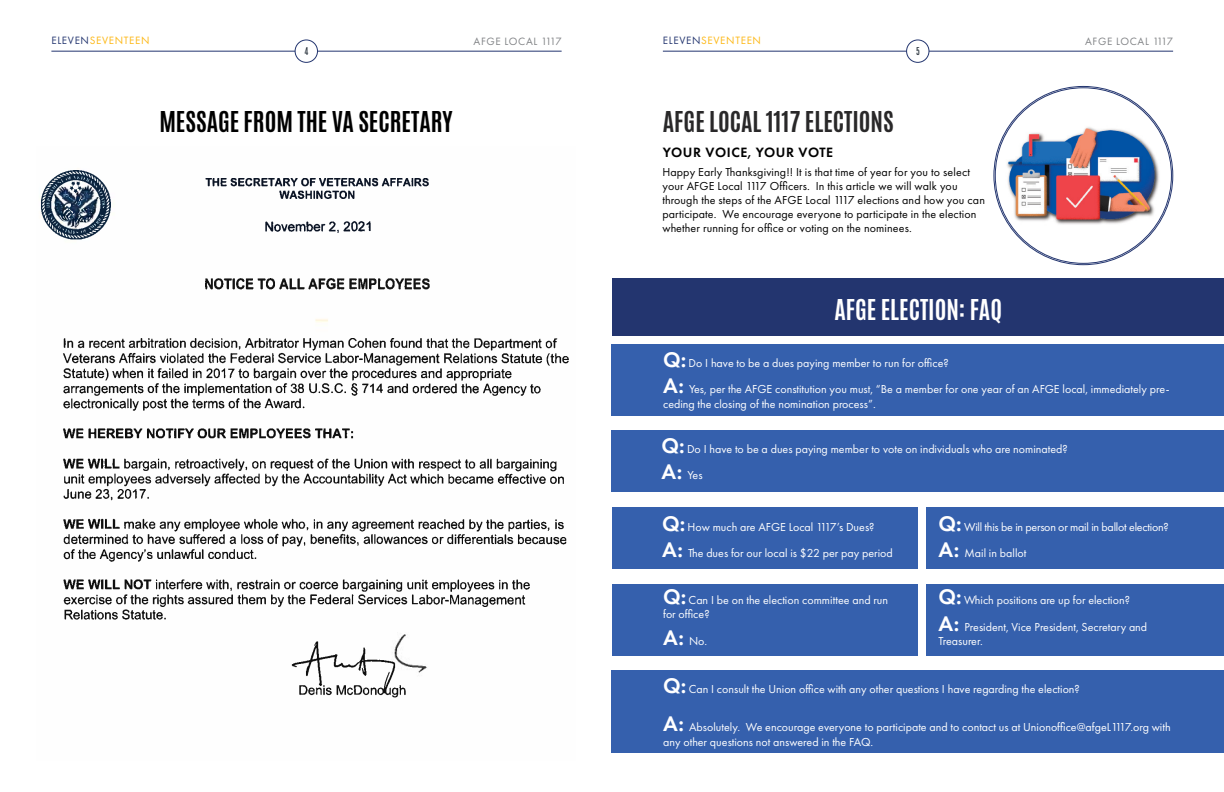
<style>
.page{position:relative;width:1224px;height:792px;background:#fff}
.page>*{position:absolute;margin:0;border:0;box-sizing:border-box;transform-origin:0 0}
.t1{font:700 24px "Antonio";color:#000}
.t2{font:700 24px "Antonio";color:#292829}
.t3{font:700 24px "Antonio";color:#fff}
.t4{font:600 14px "Futura PT";letter-spacing:.04em;color:#000}
.t5{font:12px/26.4px "Futura PT";color:#fff}
.t6{font:12px/14px "Futura PT";letter-spacing:.01em;color:#000}
.t7{font:12px "Futura PT";letter-spacing:-.02em;color:#fff}
.t8{font:11px "Futura PT";letter-spacing:.06em;color:#fdb714}
.t9{font:11px "Futura PT";letter-spacing:.06em;color:#808285}
.t10{font:9px "Antonio";color:#1c2630}
.s1{color:#23356f}
.s2{font-weight:600;font-size:22px}
</style>
<div class="page">
<hr style="left:663px;top:51px;width:510px;height:1px;background:#23356f">
<hr style="left:51px;top:51px;width:511px;height:1px;background:#23356f">
<div style="left:907px;top:40px;width:22px;height:22px;background:#fff;border-radius:50%"></div>
<div style="left:906px;top:39px;width:23px;height:24px;border:1px solid #23356f;border-radius:50%"></div>
<div style="left:295px;top:40px;width:23px;height:22px;background:#fff;border-radius:50%"></div>
<div style="left:295px;top:39px;width:23px;height:24px;border:1px solid #23356f;border-radius:50%"></div>
<img style="left:63px;top:339px;width:506px;height:359px">
<img style="left:206px;top:178px;width:222px;height:55px">
<img style="left:41px;top:170px;width:70px;height:70px">
<img style="left:206px;top:279px;width:224px;height:11px">
<img style="left:58px;top:194px;width:35px;height:34px">
<img style="left:1006px;top:126px;width:155px;height:100px">
<div style="left:613px;top:278px;width:611px;height:58px;background:#23356f"></div>
<div style="left:612px;top:344px;width:612px;height:72px;background:#3560ad"></div>
<div style="left:612px;top:430px;width:612px;height:62px;background:#3560ad"></div>
<div style="left:612px;top:584px;width:306px;height:71px;background:#3560ad"></div>
<div style="left:927px;top:584px;width:297px;height:71px;background:#3560ad"></div>
<div style="left:612px;top:507px;width:306px;height:62px;background:#3560ad"></div>
<div style="left:927px;top:507px;width:297px;height:62px;background:#3560ad"></div>
<div style="left:612px;top:670px;width:612px;height:83px;background:#3560ad"></div>
<p class="t8" style="left:51px;top:34px;width:100px"><span class="s1">ELEVEN</span>SEVENTEEN</p>
<p class="t9" style="left:474px;top:35px;width:90px">AFGE LOCAL 1117</p>
<p class="t8" style="left:663px;top:34px;width:100px"><span class="s1">ELEVEN</span>SEVENTEEN</p>
<p class="t9" style="left:1085px;top:35px;width:90px">AFGE LOCAL 1117</p>
<p class="t10" style="left:305px;top:44px;width:5px">4</p>
<p class="t10" style="left:916px;top:44px;width:5px">5</p>
<h1 class="t1" style="left:159px;top:103px;width:295px">MESSAGE FROM THE VA SECRETARY</h1>
<h1 class="t2" style="left:663px;top:103px;width:232px">AFGE LOCAL 1117 ELECTIONS</h1>
<p class="t6" style="left:662px;top:165px;width:324px">Happy Early Thanksgiving!! It is that time of year for you to select your AFGE Local 1117 Officers. In this article we will walk you through the steps of the AFGE Local 1117 elections and how you can participate. We encourage everyone to participate in the election whether running for office or voting on the nominees.</p>
<p class="t4" style="left:663px;top:143px;width:172px">YOUR VOICE, YOUR VOTE</p>
<h1 class="t3" style="left:834px;top:291px;width:169px">AFGE ELECTION: FAQ</h1>
<p class="t5" style="left:663px;top:350px;width:508px"><span class="s2">Q:</span> Do I have to be a dues paying member to run for office?<br><span class="s2">A:</span> Yes, per the AFGE constitution you must, “Be a member for one year of an AFGE local, immediately pre-</p>
<p class="t5" style="left:663px;top:391px;width:214px">ceding the closing of the nomination process”.</p>
<p class="t5" style="left:662px;top:436px;width:408px"><span class="s2">Q:</span> Do I have to be a dues paying member to vote on individuals who are nominated?<br><span class="s2">A:</span> Yes</p>
<p class="t5" style="left:662px;top:514px;width:214px"><span class="s2">Q:</span> How much are AFGE Local 1117’s Dues?</p>
<p class="t5" style="left:662px;top:540px;width:232px"><span class="s2">A:</span> The dues for our local is $22 per pay period</p>
<p class="t5" style="left:663px;top:593px;width:227px;line-height:14.4px"><span class="s2">Q:</span> Can I be on the election committee and run for office?</p>
<p class="t5" style="left:663px;top:628px;width:46px"><span class="s2">A:</span> No.</p>
<p class="t7" style="left:939px;top:520px;width:232px"><span class="s2">Q:</span> Will this be in person or mail in ballot election?</p>
<p class="t5" style="left:939px;top:540px;width:89px"><span class="s2">A:</span> Mail in ballot</p>
<p class="t5" style="left:939px;top:587px;width:210px"><span class="s2">Q:</span> Which positions are up for election?<br><span class="s2">A:</span> President, Vice President, Secretary and</p>
<p class="t5" style="left:939px;top:628px;width:46px">Treasurer.</p>
<p class="t5" style="left:663px;top:676px;width:418px"><span class="s2">Q:</span> Can I consult the Union office with any other questions I have regarding the election?</p>
<p class="t5" style="left:663px;top:720px;width:509px;line-height:14.4px"><span class="s2">A:</span> Absolutely. We encourage everyone to participate and to contact us at Unionoffice@afgeL1117.org with any other questions not answered in the FAQ.</p>
</div>
